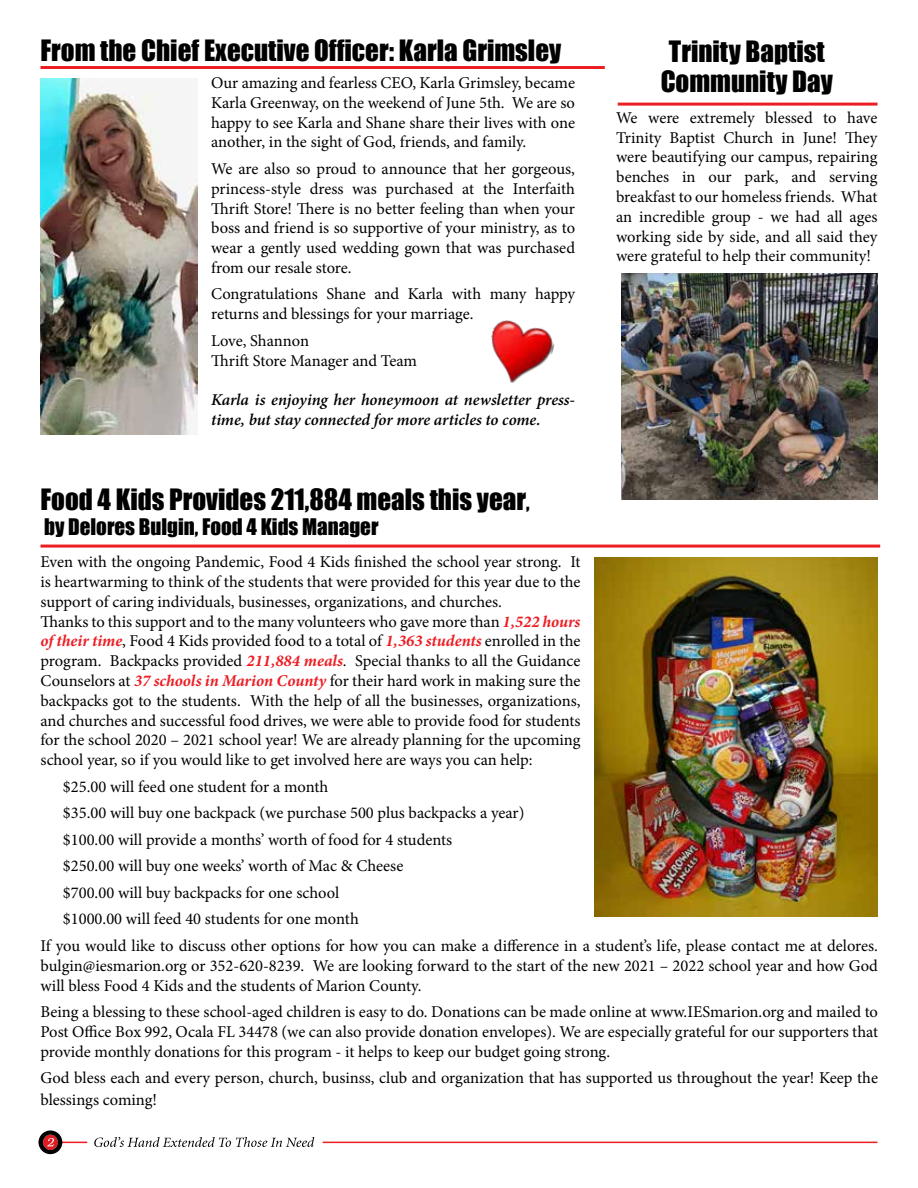
<style>
.page{position:relative;width:918px;height:1188px;background:#fff}
.page>*{position:absolute;margin:0;border:0;box-sizing:border-box;transform-origin:0 0}
.t1{font:27px/30px "Impact";color:#000;text-align:center}
.t2{font:21px "Impact";color:#000}
.t3{font:16.5px/19.8px "Minion Pro";letter-spacing:-.005em;color:#000}
.t4{font:italic 600 16.5px/19.8px "Minion Pro";letter-spacing:-.005em;color:#000}
.s1{font-size:21px}
.s2{font-weight:700;font-style:italic;color:#ed1d24}
</style>
<div class="page">
<hr style="left:46px;top:1142px;width:41px;height:1px;background:#ed1d24">
<hr style="left:323px;top:1142px;width:554px;height:1px;background:#ed1d24">
<svg style="left:39px;top:1130px;width:23px;height:24px"></svg>
<svg style="left:94px;top:1137px;width:220px;height:10px"></svg>
<hr style="left:40px;top:66px;width:565px;height:3px;background:#ed1d24">
<hr style="left:618px;top:103px;width:260px;height:3px;background:#ed1d24">
<img style="left:40px;top:79px;width:158px;height:355px">
<hr style="left:40px;top:545px;width:840px;height:3px;background:#ed1d24">
<img style="left:491px;top:320px;width:64px;height:63px">
<img style="left:594px;top:557px;width:283px;height:359px">
<img style="left:621px;top:273px;width:257px;height:227px">
<h1 class="t1" style="left:40px;top:35px;width:522px">From the Chief Executive Officer: Karla Grimsley</h1>
<p class="t3" style="left:211px;top:73px;width:365px;text-align:justify">Our amazing and fearless CEO, Karla Grimsley, became Karla Greenway, on the weekend of June 5th. We are so happy to see Karla and Shane share their lives with one another, in the sight of God, friends, and family.</p>
<p class="t3" style="left:211px;top:159px;width:366px;text-align:justify">We are also so proud to announce that her gorgeous, princess-style dress was purchased at the Interfaith Thrift Store! There is no better feeling than when your boss and friend is so supportive of your ministry, as to wear a gently used wedding gown that was purchased from our resale store.</p>
<p class="t3" style="left:211px;top:284px;width:365px">Congratulations Shane and Karla with many happy returns and blessings for your marriage.</p>
<p class="t3" style="left:211px;top:331px;width:207px">Love, Shannon<br>Thrift Store Manager and Team</p>
<p class="t4" style="left:211px;top:390px;width:365px">Karla is enjoying her honeymoon at newsletter press&shy;time, but stay connected for more articles to come.</p>
<h1 class="t1" style="left:661px;top:36px;width:174px">Trinity Baptist<br>Community Day</h1>
<p class="t3" style="left:616px;top:108px;width:263px;text-align:justify">We were extremely blessed to have Trinity Baptist Church in June! They were beautifying our campus, repairing benches in our park, and serving breakfast to our homeless friends. What an incredible group - we had all ages working side by side, and all said they were grateful to help their community!</p>
<h1 class="t1" style="left:40px;top:484px;width:491px">Food 4 Kids Provides 211,884 meals this year<span class="s1">,</span></h1>
<p class="t2" style="left:44px;top:511px;width:336px">by Delores Bulgin, Food 4 Kids Manager</p>
<p class="t3" style="left:40px;top:552px;width:542px">Even with the ongoing Pandemic, Food 4 Kids finished the school year strong. It is heartwarming to think of the students that were provided for this year due to the support of caring individuals, businesses, organizations, and churches.<br>Thanks to this support and to the many volunteers who gave more than <span class="s2">1,522 hours of their time</span>, Food 4 Kids provided food to a total of <span class="s2">1,363 students</span> enrolled in the program. Backpacks provided <span class="s2">211,884 meals</span>. Special thanks to all the Guidance Counselors at <span class="s2">37 schools in Marion County</span> for their hard work in making sure the backpacks got to the students. With the help of all the businesses, organizations, and churches and successful food drives, we were able to provide food for students for the school 2020 – 2021 school year! We are already planning for the upcoming school year, so if you would like to get involved here are ways you can help:</p>
<p class="t3" style="left:63px;top:777px;width:267px">$25.00 will feed one student for a month</p>
<p class="t3" style="left:63px;top:803px;width:463px">$35.00 will buy one backpack (we purchase 500 plus backpacks a year)</p>
<p class="t3" style="left:63px;top:830px;width:391px">$100.00 will provide a months’ worth of food for 4 students</p>
<p class="t3" style="left:63px;top:856px;width:342px">$250.00 will buy one weeks’ worth of Mac &amp; Cheese</p>
<p class="t3" style="left:63px;top:883px;width:278px">$700.00 will buy backpacks for one school</p>
<p class="t3" style="left:63px;top:909px;width:297px">$1000.00 will feed 40 students for one month</p>
<p class="t3" style="left:40px;top:936px;width:839px">If you would like to discuss other options for how you can make a difference in a student’s life, please contact me at delores.</p>
<p class="t3" style="left:40px;top:956px;width:839px">bulgin@iesmarion.org or 352-620-8239. We are looking forward to the start of the new 2021 – 2022 school year and how God will bless Food 4 Kids and the students of Marion County.</p>
<p class="t3" style="left:40px;top:1002px;width:839px;text-align:justify">Being a blessing to these school-aged children is easy to do. Donations can be made online at www.IESmarion.org and mailed to Post Office Box 992, Ocala FL 34478 (we can also provide donation envelopes). We are especially grateful for our supporters that provide monthly donations for this program - it helps to keep our budget going strong.</p>
<p class="t3" style="left:40px;top:1067px;width:839px;line-height:21.6px">God bless each and every person, church, businss, club and organization that has supported us throughout the year! Keep the blessings coming!</p>
</div>
